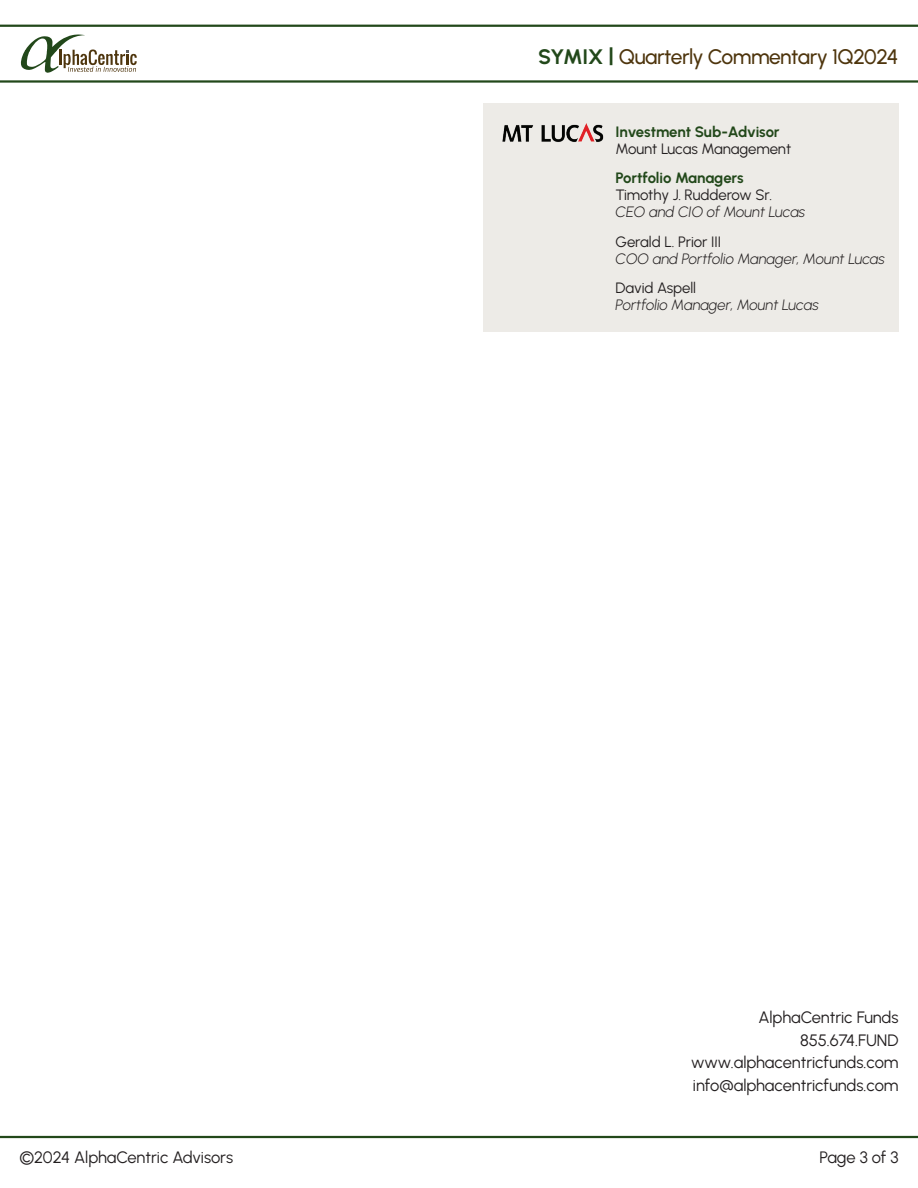
<style>
.page{position:relative;width:918px;height:1188px;background:#fff}
.page>*{position:absolute;margin:0;border:0;box-sizing:border-box;transform-origin:0 0}
.t1{font:500 21px "Urbanist";letter-spacing:-.025em;color:#4e350d}
.t2{font:16.5px "Urbanist";letter-spacing:-.005em;color:#231f20}
.t3{font:italic 300 15px "Urbanist";letter-spacing:-.005em;color:#231f20}
.t4{font:15px "Urbanist";letter-spacing:-.005em;color:#231f20}
.t5{font:700 15px "Urbanist";letter-spacing:-.01em;color:#22481a}
.s1{font-weight:700;color:#22481a}
</style>
<div class="page">
<svg style="left:21px;top:34px;width:116px;height:39px"></svg>
<hr style="left:0;top:80px;width:918px;height:3px;background:#22481a">
<hr style="left:0;top:25px;width:918px;height:2px;background:#22481a">
<hr style="left:0;top:1136px;width:918px;height:2px;background:#22481a">
<div style="left:483px;top:104px;width:416px;height:228px;background:#edebe7"></div>
<img style="left:502px;top:123px;width:102px;height:19px">
<p class="t1" style="left:538px;top:43px;width:362px"><span class="s1">SYMIX |</span> Quarterly Commentary 1Q2024</p>
<p class="t5" style="left:616px;top:122px;width:166px">Investment Sub-Advisor</p>
<p class="t4" style="left:616px;top:139px;width:177px">Mount Lucas Management</p>
<p class="t5" style="left:616px;top:168px;width:130px">Portfolio Managers</p>
<p class="t4" style="left:616px;top:185px;width:158px">Timothy J. Rudderow Sr.</p>
<p class="t3" style="left:616px;top:202px;width:191px">CEO and CIO of Mount Lucas</p>
<p class="t4" style="left:616px;top:231px;width:107px">Gerald L. Prior III</p>
<p class="t3" style="left:616px;top:249px;width:271px">COO and Portfolio Manager, Mount Lucas</p>
<p class="t4" style="left:616px;top:278px;width:82px">David Aspell</p>
<p class="t3" style="left:616px;top:295px;width:205px">Portfolio Manager, Mount Lucas</p>
<p class="t2" style="left:758px;top:1007px;width:142px">AlphaCentric Funds</p>
<p class="t2" style="left:800px;top:1029px;width:100px">855.674.FUND</p>
<p class="t2" style="left:691px;top:1052px;width:209px">www.alphacentricfunds.com</p>
<p class="t2" style="left:693px;top:1074px;width:207px">info@alphacentricfunds.com</p>
<p class="t2" style="left:19px;top:1146px;width:215px">©2024 AlphaCentric Advisors</p>
<p class="t2" style="left:820px;top:1146px;width:81px">Page 3 of 3</p>
</div>
